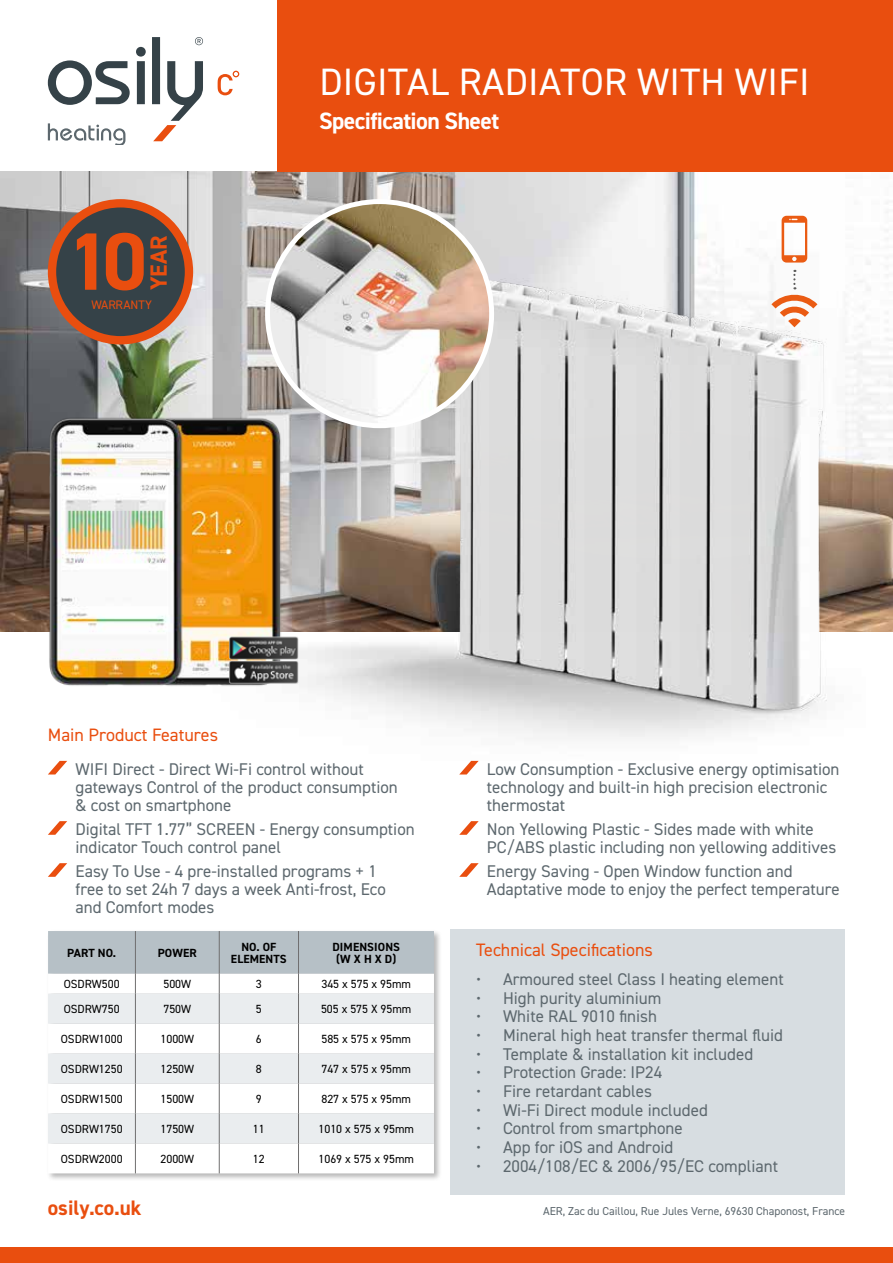
<style>
.page{position:relative;width:893px;height:1263px;background:#fff}
.page>*{position:absolute;margin:0;border:0;box-sizing:border-box;transform-origin:0 0}
.t1{font:700 81.6px "DIN2014";color:#e94e0f}
.t2{font:38.25px "DIN2014";letter-spacing:.01em;color:#fff}
.t3{font:700 23.7px "DIN2014";letter-spacing:-.025em;color:#fff}
.t4{font:700 23.55px "DIN2014";color:#e94e0f}
.t5{font:700 21px "DIN2014";color:#e94e0f}
.t6{font:18px "DIN2014";color:#e94e0f}
.t7{font:16.95px/18.3px "DIN2014";color:#5d686e}
.t8{font:12.45px "DIN2014";letter-spacing:-.005em;color:#e94e0f}
.t9{font:11.85px "DIN2014";color:#000}
.t10{font:700 11.85px/12.6px "DIN2014";letter-spacing:.01em;color:#000;text-align:center}
.t11{font:11.4px "DIN2014";color:#5d686e}
</style>
<div class="page">
<img style="left:0;top:172px;width:893px;height:460px">
<img style="left:144px;top:201px;width:721px;height:560px">
<svg style="left:782px;top:216px;width:25px;height:47px"></svg>
<svg style="left:771px;top:270px;width:46px;height:57px"></svg>
<div style="left:0;top:1247px;width:893px;height:16px;background:#e94e0f"></div>
<svg style="left:48px;top:761px;width:19px;height:13px"></svg>
<svg style="left:48px;top:821px;width:19px;height:14px"></svg>
<svg style="left:48px;top:863px;width:19px;height:14px"></svg>
<svg style="left:459px;top:761px;width:20px;height:13px"></svg>
<svg style="left:459px;top:821px;width:20px;height:14px"></svg>
<svg style="left:459px;top:863px;width:20px;height:14px"></svg>
<div style="left:46px;top:929px;width:397px;height:253px;background:#000;opacity:.29"></div>
<svg style="left:48px;top:1143px;width:386px;height:30px"></svg>
<svg style="left:48px;top:994px;width:386px;height:149px;fill:#eaedef"></svg>
<svg style="left:48px;top:931px;width:386px;height:63px"></svg>
<hr style="left:135px;top:994px;width:1px;height:30px;background:#706f6f">
<hr style="left:219px;top:994px;width:1px;height:30px;background:#706f6f">
<hr style="left:298px;top:994px;width:1px;height:30px;background:#706f6f">
<svg style="left:135px;top:1024px;width:1px;height:29px"></svg>
<svg style="left:219px;top:1024px;width:1px;height:29px"></svg>
<svg style="left:298px;top:1024px;width:1px;height:29px"></svg>
<hr style="left:135px;top:1053px;width:1px;height:30px;background:#706f6f">
<hr style="left:219px;top:1053px;width:1px;height:30px;background:#706f6f">
<hr style="left:298px;top:1053px;width:1px;height:30px;background:#706f6f">
<hr style="left:135px;top:1083px;width:1px;height:30px;background:#706f6f">
<hr style="left:219px;top:1083px;width:1px;height:30px;background:#706f6f">
<hr style="left:298px;top:1083px;width:1px;height:30px;background:#706f6f">
<hr style="left:135px;top:1113px;width:1px;height:30px;background:#706f6f">
<hr style="left:219px;top:1113px;width:1px;height:30px;background:#706f6f">
<hr style="left:298px;top:1113px;width:1px;height:30px;background:#706f6f">
<hr style="left:135px;top:1143px;width:1px;height:30px;background:#706f6f">
<hr style="left:219px;top:1143px;width:1px;height:30px;background:#706f6f">
<hr style="left:298px;top:1143px;width:1px;height:30px;background:#706f6f">
<hr style="left:135px;top:931px;width:1px;height:43px;background:#706f6f">
<hr style="left:219px;top:931px;width:1px;height:43px;background:#706f6f">
<hr style="left:298px;top:931px;width:1px;height:43px;background:#706f6f">
<div style="left:277px;top:0;width:616px;height:172px;background:#e94e0f"></div>
<svg style="left:218px;top:71px;width:21px;height:24px"></svg>
<svg style="left:48px;top:37px;width:155px;height:108px"></svg>
<img style="left:268px;top:202px;width:224px;height:224px;border-radius:112px">
<div style="left:265px;top:199px;width:229px;height:229px;border:5px solid #fff;border-radius:50%"></div>
<div style="left:52px;top:203px;width:137px;height:137px;background:#354248;border-radius:50%"></div>
<div style="left:48px;top:199px;width:145px;height:145px;border:8px solid #e94e0f;border-radius:50%"></div>
<img style="left:38px;top:409px;width:252px;height:287px">
<img style="left:228px;top:635px;width:72px;height:49px">
<div style="left:451px;top:929px;width:394px;height:266px;background:#d7dde1"></div>
<h2 class="t2" style="left:319px;top:58px;width:492px">DIGITAL RADIATOR WITH WIFI</h2>
<h1 class="t1" style="left:67px;top:207px;width:82px">10</h1>
<h3 class="t4" style="left:143px;top:290px;width:56px;rotate:-90deg">YEAR</h3>
<p class="t8" style="left:91px;top:297px;width:62px">WARRANTY</p>
<h3 class="t3" style="left:319px;top:105px;width:182px">Specification Sheet</h3>
<p class="t6" style="left:48px;top:724px;width:172px">Main Product Features</p>
<p class="t7" style="left:76px;top:759px;width:324px">WIFI Direct - Direct Wi-Fi control without gateways Control of the product consumption &amp; cost on smartphone</p>
<p class="t7" style="left:76px;top:819px;width:341px">Digital TFT 1.77” SCREEN - Energy consumption indicator Touch control panel</p>
<p class="t7" style="left:76px;top:861px;width:312px">Easy To Use - 4 pre-installed programs + 1 free to set 24h 7 days a week Anti-frost, Eco and Comfort modes</p>
<p class="t10" style="left:67px;top:946px;width:50px">PART NO.</p>
<p class="t10" style="left:158px;top:946px;width:40px">POWER</p>
<p class="t10" style="left:231px;top:940px;width:57px">NO. OF<br>ELEMENTS</p>
<p class="t10" style="left:332px;top:940px;width:69px">DIMENSIONS (W X H X D)</p>
<p class="t9" style="left:64px;top:977px;width:57px">OSDRW500</p>
<p class="t9" style="left:163px;top:977px;width:29px">500W</p>
<p class="t9" style="left:256px;top:977px;width:7px">3</p>
<p class="t9" style="left:321px;top:977px;width:91px">345 x 575 x 95mm</p>
<p class="t9" style="left:64px;top:1002px;width:57px">OSDRW750</p>
<p class="t9" style="left:163px;top:1002px;width:29px">750W</p>
<p class="t9" style="left:256px;top:1002px;width:7px">5</p>
<p class="t9" style="left:321px;top:1002px;width:92px">505 x 575 X 95mm</p>
<p class="t9" style="left:61px;top:1032px;width:63px">OSDRW1000</p>
<p class="t9" style="left:160px;top:1032px;width:35px">1000W</p>
<p class="t9" style="left:256px;top:1032px;width:7px">6</p>
<p class="t9" style="left:321px;top:1032px;width:91px">585 x 575 x 95mm</p>
<p class="t9" style="left:61px;top:1062px;width:63px">OSDRW1250</p>
<p class="t9" style="left:160px;top:1062px;width:35px">1250W</p>
<p class="t9" style="left:256px;top:1062px;width:7px">8</p>
<p class="t9" style="left:321px;top:1062px;width:91px">747 x 575 x 95mm</p>
<p class="t9" style="left:61px;top:1092px;width:63px">OSDRW1500</p>
<p class="t9" style="left:160px;top:1092px;width:35px">1500W</p>
<p class="t9" style="left:256px;top:1092px;width:7px">9</p>
<p class="t9" style="left:321px;top:1092px;width:91px">827 x 575 x 95mm</p>
<p class="t9" style="left:61px;top:1121px;width:63px">OSDRW1750</p>
<p class="t9" style="left:160px;top:1121px;width:35px">1750W</p>
<p class="t9" style="left:253px;top:1121px;width:13px">11</p>
<p class="t9" style="left:318px;top:1121px;width:97px">1010 x 575 x 95mm</p>
<p class="t9" style="left:61px;top:1151px;width:63px">OSDRW2000</p>
<p class="t9" style="left:160px;top:1151px;width:35px">2000W</p>
<p class="t9" style="left:253px;top:1151px;width:13px">12</p>
<p class="t9" style="left:318px;top:1151px;width:97px">1069 x 575 x 95mm</p>
<p class="t7" style="left:487px;top:759px;width:354px">Low Consumption - Exclusive energy optimisation technology and built-in high precision electronic thermostat</p>
<p class="t7" style="left:487px;top:819px;width:351px">Non Yellowing Plastic - Sides made with white<br>PC/ABS plastic including non yellowing additives</p>
<p class="t7" style="left:487px;top:861px;width:354px">Energy Saving - Open Window function and<br>Adaptative mode to enjoy the perfect temperature</p>
<p class="t6" style="left:476px;top:938px;width:178px">Technical Specifications</p>
<p class="t7" style="left:476px;top:970px;width:309px">• Armoured steel Class I heating element</p>
<p class="t7" style="left:476px;top:988px;width:187px">• High purity aluminium</p>
<p class="t7" style="left:476px;top:1007px;width:183px">• White RAL 9010 finish</p>
<p class="t7" style="left:476px;top:1026px;width:308px">• Mineral high heat transfer thermal fluid</p>
<p class="t7" style="left:476px;top:1044px;width:279px">• Template &amp; installation kit included</p>
<p class="t7" style="left:476px;top:1063px;width:188px">• Protection Grade: IP24</p>
<p class="t7" style="left:476px;top:1082px;width:177px">• Fire retardant cables</p>
<p class="t7" style="left:476px;top:1100px;width:233px">• Wi-Fi Direct module included</p>
<p class="t7" style="left:476px;top:1119px;width:208px">• Control from smartphone</p>
<p class="t7" style="left:476px;top:1138px;width:199px">• App for iOS and Android</p>
<p class="t7" style="left:476px;top:1156px;width:304px">• 2004/108/EC &amp; 2006/95/EC compliant</p>
<p class="t5" style="left:48px;top:1194px;width:95px">osily.co.uk</p>
<p class="t11" style="left:543px;top:1203px;width:304px">AER, Zac du Caillou, Rue Jules Verne, 69630 Chaponost, France</p>
</div>
